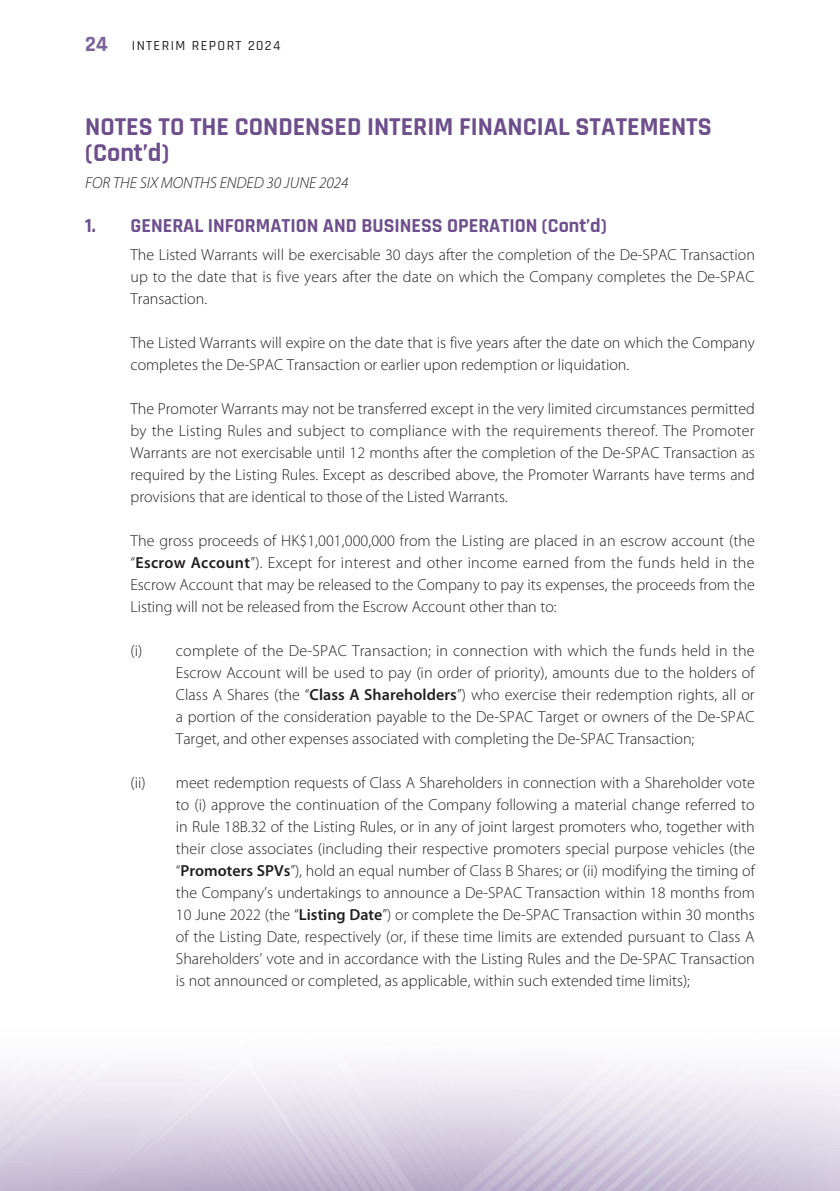
<style>
.page{position:relative;width:840px;height:1191px;background:#fff}
.page>*{position:absolute;margin:0;border:0;box-sizing:border-box;transform-origin:0 0}
._01_H1{font:700 26px/26px "Rajdhani";color:#6d4f8c}
._07_NH1{font:700 20px "Rajdhani";color:#6d4f8c}
._06_Notes{font:300 16px/22px "Myriad Pro";color:#231f20;text-align:justify}
._00_txt{font:italic 300 16px "Myriad Pro";color:#231f20}
.t1{font:500 14px "Rajdhani";letter-spacing:.1em;color:#231f20}
.s1{font-weight:700;font-size:22px;color:#7b6299}
.s2{font-weight:600}
</style>
<div class="page">
<p class="t1" style="left:85px;top:37px;width:197px"><span class="s1">24</span> INTERIM REPORT 2024</p>
<p class="_01_H1" style="left:85px;top:114px;width:627px">NOTES TO THE CONDENSED INTERIM FINANCIAL STATEMENTS (Cont’d)</p>
<p class="_00_txt" style="left:85px;top:173px;width:265px">FOR THE SIX MONTHS ENDED 30 JUNE 2024</p>
<p class="_07_NH1" style="left:85px;top:214px;width:523px">1. GENERAL INFORMATION AND BUSINESS OPERATION (Cont’d)</p>
<p class="_06_Notes" style="left:130px;top:244px;width:625px">The Listed Warrants will be exercisable 30 days after the completion of the De-SPAC Transaction up to the date that is five years after the date on which the Company completes the De-SPAC Transaction.</p>
<p class="_06_Notes" style="left:130px;top:332px;width:625px">The Listed Warrants will expire on the date that is five years after the date on which the Company completes the De-SPAC Transaction or earlier upon redemption or liquidation.</p>
<p class="_06_Notes" style="left:130px;top:398px;width:625px">The Promoter Warrants may not be transferred except in the very limited circumstances permitted by the Listing Rules and subject to compliance with the requirements thereof. The Promoter Warrants are not exercisable until 12 months after the completion of the De-SPAC Transaction as required by the Listing Rules. Except as described above, the Promoter Warrants have terms and provisions that are identical to those of the Listed Warrants.</p>
<p class="_06_Notes" style="left:130px;top:530px;width:625px">The gross proceeds of HK$1,001,000,000 from the Listing are placed in an escrow account (the “<span class="s2">Escrow Account</span>”). Except for interest and other income earned from the funds held in the Escrow Account that may be released to the Company to pay its expenses, the proceeds from the Listing will not be released from the Escrow Account other than to:</p>
<p class="_06_Notes" style="left:176px;top:640px;width:580px;text-indent:-45px">(i) complete of the De-SPAC Transaction; in connection with which the funds held in the Escrow Account will be used to pay (in order of priority), amounts due to the holders of Class A Shares (the “<span class="s2">Class A Shareholders</span>”) who exercise their redemption rights, all or a portion of the consideration payable to the De-SPAC Target or owners of the De-SPAC Target, and other expenses associated with completing the De-SPAC Transaction;</p>
<p class="_06_Notes" style="left:176px;top:772px;width:580px;text-indent:-45px">(ii) meet redemption requests of Class A Shareholders in connection with a Shareholder vote to (i) approve the continuation of the Company following a material change referred to in Rule 18B.32 of the Listing Rules, or in any of joint largest promoters who, together with their close associates (including their respective promoters special purpose vehicles (the “<span class="s2">Promoters SPVs</span>”), hold an equal number of Class B Shares; or (ii) modifying the timing of the Company’s undertakings to announce a De-SPAC Transaction within 18 months from 10 June 2022 (the “<span class="s2">Listing Date</span>”) or complete the De-SPAC Transaction within 30 months of the Listing Date, respectively (or, if these time limits are extended pursuant to Class A Shareholders’ vote and in accordance with the Listing Rules and the De-SPAC Transaction is not announced or completed, as applicable, within such extended time limits);</p>
</div>
